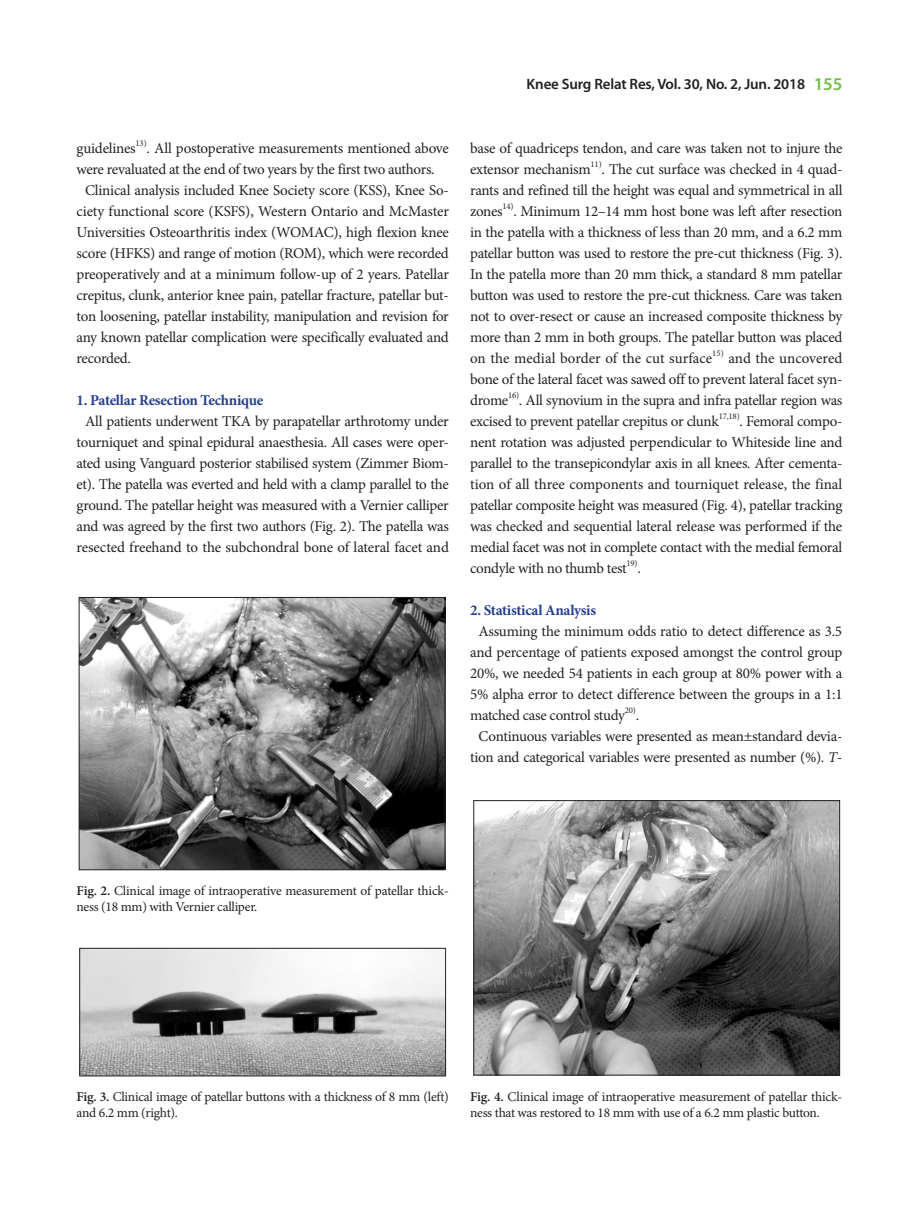
<style>
.page{position:relative;width:919px;height:1217px;background:#fff}
.page>*{position:absolute;margin:0;border:0;box-sizing:border-box;transform-origin:0 0}
.t1{font:15px/21px "Minion Pro";letter-spacing:-.02em;color:#231f20;text-align:justify}
.t2{font:700 15px "Minion Pro";letter-spacing:-.02em;color:#253f8e}
.t3{font:600 15px "Myriad Pro";letter-spacing:-.01em;color:#231f20}
.t4{font:13.5px/16.2px "Minion Pro";letter-spacing:-.02em;color:#231f20}
.t5{font:8.7px "Minion Pro";letter-spacing:-.02em;color:#231f20}
.s1{font-size:18px;color:#71bf44}
.s2{font-style:italic}
.s3{font-weight:600}
</style>
<div class="page">
<img style="left:81px;top:599px;width:362px;height:268px">
<div style="left:79px;top:597px;width:366px;height:272px;border:1px solid #231f20"></div>
<img style="left:81px;top:949px;width:363px;height:124px">
<div style="left:79px;top:947px;width:367px;height:128px;border:1px solid #231f20"></div>
<img style="left:475px;top:802px;width:362px;height:271px">
<div style="left:473px;top:800px;width:366px;height:275px;border:1px solid #231f20"></div>
<p class="t1" style="left:77px;top:137px;width:61px">guidelines</p>
<p class="t5" style="left:135px;top:137px;width:13px">13)</p>
<p class="t1" style="left:147px;top:137px;width:304px">. All postoperative measurements mentioned above</p>
<p class="t1" style="left:77px;top:158px;width:359px">were revaluated at the end of two years by the first two authors.</p>
<p class="t1" style="left:85px;top:179px;width:365px">Clinical analysis included Knee Society score (KSS), Knee So-</p>
<p class="t1" style="left:77px;top:200px;width:374px">ciety functional score (KSFS), Western Ontario and McMaster</p>
<p class="t1" style="left:77px;top:221px;width:374px">Universities Osteoarthritis index (WOMAC), high flexion knee</p>
<p class="t1" style="left:77px;top:242px;width:374px">score (HFKS) and range of motion (ROM), which were recorded</p>
<p class="t1" style="left:77px;top:263px;width:374px">preoperatively and at a minimum follow-up of 2 years. Patellar</p>
<p class="t1" style="left:77px;top:284px;width:374px">crepitus, clunk, anterior knee pain, patellar fracture, patellar but-</p>
<p class="t1" style="left:77px;top:305px;width:374px">ton loosening, patellar instability, manipulation and revision for</p>
<p class="t1" style="left:77px;top:326px;width:374px">any known patellar complication were specifically evaluated and</p>
<p class="t1" style="left:77px;top:347px;width:56px">recorded.</p>
<p class="t2" style="left:77px;top:389px;width:188px">1. Patellar Resection Technique</p>
<p class="t1" style="left:77px;top:410px;width:374px;text-align:center">All patients underwent TKA by parapatellar arthrotomy under tourniquet and spinal epidural anaesthesia. All cases were oper&shy;ated using Vanguard posterior stabilised system (Zimmer Biom&shy;et). The patella was everted and held with a clamp parallel to the ground. The patellar height was measured with a Vernier calliper and was agreed by the first two authors (Fig. 2). The patella was resected freehand to the subchondral bone of lateral facet and</p>
<p class="t3" style="left:526px;top:74px;width:317px">Knee Surg Relat Res, Vol. 30, No. 2, Jun. 2018 <span class="s1">155</span></p>
<p class="t1" style="left:470px;top:137px;width:374px">base of quadriceps tendon, and care was taken not to injure the extensor mechanism</p>
<p class="t5" style="left:590px;top:158px;width:13px">11)</p>
<p class="t1" style="left:470px;top:158px;width:374px;text-indent:131px">. The cut surface was checked in 4 quad&shy;rants and refined till the height was equal and symmetrical in all zones</p>
<p class="t5" style="left:502px;top:200px;width:13px">14)</p>
<p class="t1" style="left:470px;top:200px;width:374px;text-indent:43px">. Minimum 12–14 mm host bone was left after resection in the patella with a thickness of less than 20 mm, and a 6.2 mm patellar button was used to restore the pre-cut thickness (Fig. 3).<br>In the patella more than 20 mm thick, a standard 8 mm patellar button was used to restore the pre-cut thickness. Care was taken not to over-resect or cause an increased composite thickness by more than 2 mm in both groups. The patellar button was placed on the medial border of the cut surface</p>
<p class="t5" style="left:712px;top:347px;width:13px">15)</p>
<p class="t1" style="left:470px;top:347px;width:374px;text-indent:258px">and the uncovered bone of the lateral facet was sawed off to prevent lateral facet syn&shy;drome</p>
<p class="t5" style="left:508px;top:389px;width:13px">16)</p>
<p class="t1" style="left:470px;top:389px;width:374px;text-indent:49px">. All synovium in the supra and infra patellar region was excised to prevent patellar crepitus or clunk</p>
<p class="t5" style="left:718px;top:410px;width:22px">17,18)</p>
<p class="t1" style="left:470px;top:410px;width:374px;text-indent:269px">. Femoral compo&shy;nent rotation was adjusted perpendicular to Whiteside line and parallel to the transepicondylar axis in all knees. After cementa&shy;tion of all three components and tourniquet release, the final patellar composite height was measured (Fig. 4), patellar tracking was checked and sequential lateral release was performed if the medial facet was not in complete contact with the medial femoral condyle with no thumb test</p>
<p class="t5" style="left:626px;top:557px;width:13px">19)</p>
<p class="t1" style="left:637px;top:557px;width:5px">.</p>
<p class="t2" style="left:470px;top:599px;width:127px">2. Statistical Analysis</p>
<p class="t1" style="left:470px;top:620px;width:374px;text-indent:9px">Assuming the minimum odds ratio to detect difference as 3.5 and percentage of patients exposed amongst the control group 20%, we needed 54 patients in each group at 80% power with a 5% alpha error to detect difference between the groups in a 1:1 matched case control study</p>
<p class="t5" style="left:624px;top:704px;width:13px">20)</p>
<p class="t1" style="left:635px;top:704px;width:5px">.</p>
<p class="t1" style="left:478px;top:725px;width:365px">Continuous variables were presented as mean±standard devia-</p>
<p class="t1" style="left:470px;top:746px;width:372px">tion and categorical variables were presented as number (%). <span class="s2">T</span>-</p>
<p class="t4" style="left:77px;top:882px;width:374px"><span class="s3">Fig. 2.</span> Clinical image of intraoperative measurement of patellar thick&shy;ness (18 mm) with Vernier calliper.</p>
<p class="t4" style="left:77px;top:1087px;width:374px"><span class="s3">Fig. 3.</span> Clinical image of patellar buttons with a thickness of 8 mm (left) and 6.2 mm (right).</p>
<p class="t4" style="left:470px;top:1087px;width:374px"><span class="s3">Fig. 4.</span> Clinical image of intraoperative measurement of patellar thick&shy;ness that was restored to 18 mm with use of a 6.2 mm plastic button.</p>
</div>
